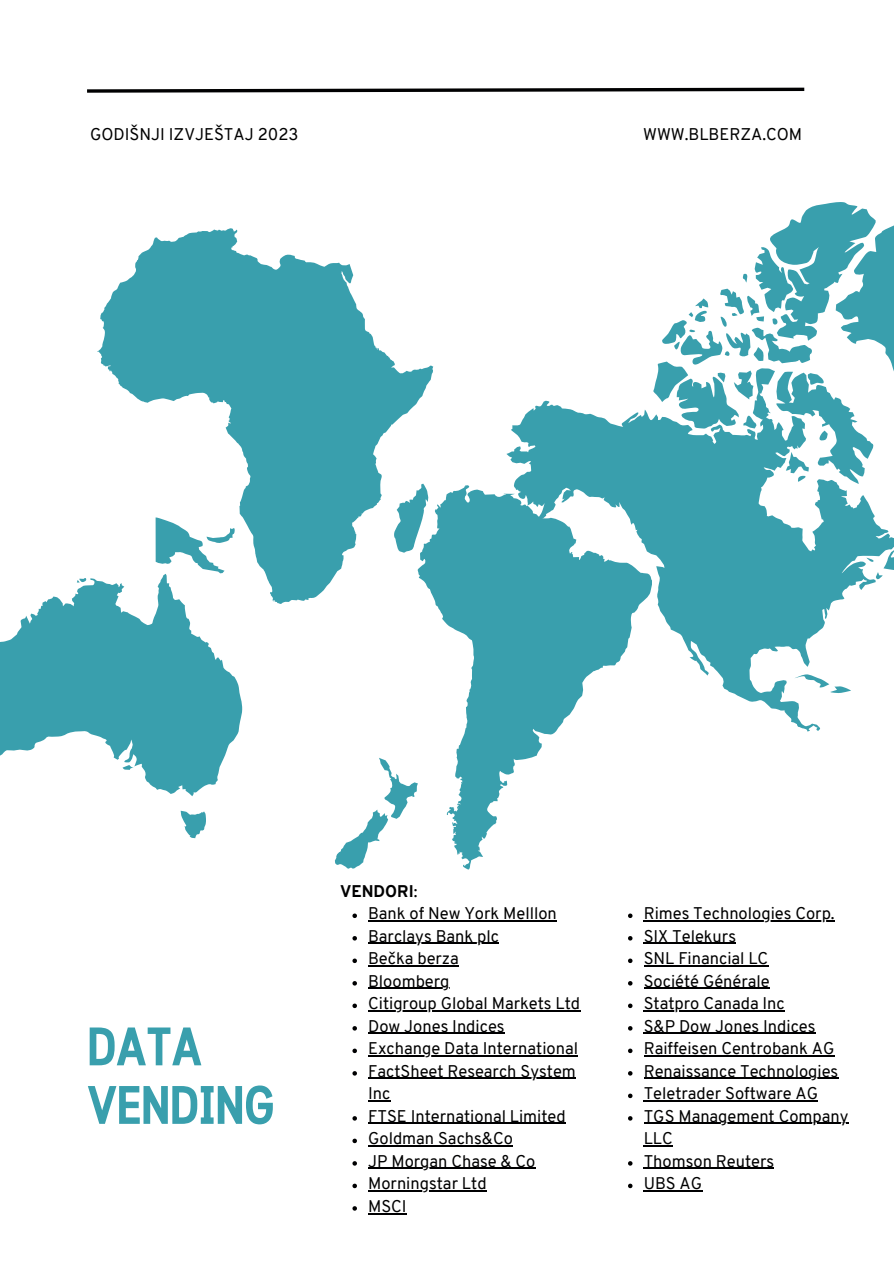
<style>
.page{position:relative;width:894px;height:1264px;background:#fff}
.page>*{position:absolute;margin:0;border:0;box-sizing:border-box;transform-origin:0 0}
.t1{font:700 54px/58.5px "Cloud Cond";color:#399fad}
.t2{font:16.5px/22.5px "Overpass";color:#000001}
.t3{font:800 16.5px "Overpass";color:#000001}
.s1{font-weight:400}
</style>
<div class="page">
<svg style="left:506px;top:202px;width:387px;height:529px"></svg>
<svg style="left:433px;top:485px;width:218px;height:384px;fill:#399fad"></svg>
<svg style="left:97px;top:228px;width:336px;height:369px;fill:#399fad"></svg>
<svg style="left:0;top:517px;width:418px;height:351px"></svg>
<svg style="left:87px;top:87px;width:718px;height:6px"></svg>
<svg style="left:352px;top:913px;width:5px;height:5px"></svg>
<hr style="left:368px;top:920px;width:188px;height:1px;background:#000001">
<svg style="left:352px;top:936px;width:5px;height:4px"></svg>
<hr style="left:368px;top:942px;width:131px;height:1px;background:#000001">
<svg style="left:352px;top:958px;width:5px;height:5px"></svg>
<hr style="left:368px;top:965px;width:91px;height:1px;background:#000001">
<svg style="left:352px;top:981px;width:5px;height:4px"></svg>
<hr style="left:368px;top:987px;width:81px;height:1px;background:#000001">
<svg style="left:352px;top:1003px;width:5px;height:5px"></svg>
<hr style="left:368px;top:1010px;width:212px;height:1px;background:#000001">
<svg style="left:352px;top:1026px;width:5px;height:4px"></svg>
<hr style="left:368px;top:1032px;width:136px;height:1px;background:#000001">
<svg style="left:352px;top:1048px;width:5px;height:5px"></svg>
<hr style="left:368px;top:1055px;width:210px;height:1px;background:#000001">
<svg style="left:352px;top:1071px;width:5px;height:4px"></svg>
<hr style="left:368px;top:1077px;width:207px;height:1px;background:#000001">
<svg style="left:368px;top:1100px;width:22px;height:1px"></svg>
<svg style="left:352px;top:1116px;width:5px;height:4px"></svg>
<hr style="left:368px;top:1122px;width:197px;height:1px;background:#000001">
<svg style="left:352px;top:1138px;width:5px;height:5px"></svg>
<hr style="left:368px;top:1145px;width:145px;height:1px;background:#000001">
<svg style="left:352px;top:1161px;width:5px;height:4px"></svg>
<hr style="left:368px;top:1167px;width:167px;height:1px;background:#000001">
<svg style="left:352px;top:1183px;width:5px;height:5px"></svg>
<hr style="left:368px;top:1190px;width:118px;height:1px;background:#000001">
<svg style="left:352px;top:1206px;width:5px;height:4px"></svg>
<hr style="left:368px;top:1212px;width:38px;height:1px;background:#000001">
<svg style="left:628px;top:913px;width:4px;height:5px"></svg>
<hr style="left:643px;top:920px;width:191px;height:1px;background:#000001">
<svg style="left:628px;top:936px;width:4px;height:4px"></svg>
<hr style="left:643px;top:942px;width:92px;height:1px;background:#000001">
<svg style="left:628px;top:958px;width:4px;height:5px"></svg>
<hr style="left:643px;top:965px;width:125px;height:1px;background:#000001">
<svg style="left:628px;top:981px;width:4px;height:4px"></svg>
<hr style="left:653px;top:987px;width:116px;height:1px;background:#000001">
<svg style="left:628px;top:1003px;width:4px;height:5px"></svg>
<hr style="left:643px;top:1010px;width:141px;height:1px;background:#000001">
<svg style="left:628px;top:1026px;width:4px;height:4px"></svg>
<hr style="left:643px;top:1032px;width:35px;height:1px;background:#000001">
<hr style="left:678px;top:1032px;width:137px;height:1px;background:#000001">
<svg style="left:628px;top:1048px;width:4px;height:5px"></svg>
<hr style="left:654px;top:1055px;width:180px;height:1px;background:#000001">
<svg style="left:628px;top:1071px;width:4px;height:4px"></svg>
<hr style="left:643px;top:1077px;width:195px;height:1px;background:#000001">
<svg style="left:628px;top:1093px;width:4px;height:5px"></svg>
<hr style="left:643px;top:1100px;width:174px;height:1px;background:#000001">
<svg style="left:628px;top:1116px;width:4px;height:4px"></svg>
<hr style="left:643px;top:1122px;width:205px;height:1px;background:#000001">
<svg style="left:643px;top:1145px;width:29px;height:1px"></svg>
<svg style="left:628px;top:1161px;width:4px;height:4px"></svg>
<hr style="left:643px;top:1167px;width:131px;height:1px;background:#000001">
<svg style="left:628px;top:1183px;width:4px;height:5px"></svg>
<svg style="left:643px;top:1190px;width:22px;height:1px"></svg>
<hr style="left:665px;top:1190px;width:37px;height:1px;background:#000001">
<p class="t2" style="left:90px;top:124px;width:210px">GODIŠNJI IZVJEŠTAJ 2023</p>
<p class="t2" style="left:643px;top:124px;width:160px">WWW.BLBERZA.COM</p>
<h2 class="t1" style="left:87px;top:1021px;width:188px">DATA<br>VENDING</h2>
<h2 class="t3" style="left:340px;top:884px;width:79px">VENDORI<span class="s1">:</span></h2>
<p class="t2" style="left:368px;top:903px;width:190px">Bank of New York Melllon</p>
<p class="t2" style="left:368px;top:926px;width:132px">Barclays Bank plc</p>
<p class="t2" style="left:368px;top:948px;width:92px">Bečka berza</p>
<p class="t2" style="left:368px;top:971px;width:83px">Bloomberg</p>
<h2 class="t2" style="left:368px;top:993px;width:213px">Citigroup Global Markets Ltd</h2>
<p class="t2" style="left:368px;top:1016px;width:138px">Dow Jones Indices</p>
<p class="t2" style="left:368px;top:1038px;width:211px">Exchange Data International</p>
<p class="t2" style="left:368px;top:1061px;width:209px">FactSheet Research System<br>Inc</p>
<p class="t2" style="left:368px;top:1106px;width:199px">FTSE International Limited</p>
<p class="t2" style="left:368px;top:1128px;width:146px">Goldman Sachs&amp;Co</p>
<p class="t2" style="left:368px;top:1151px;width:169px">JP Morgan Chase &amp; Co</p>
<p class="t2" style="left:368px;top:1173px;width:120px">Morningstar Ltd</p>
<p class="t2" style="left:368px;top:1196px;width:40px">MSCI</p>
<p class="t2" style="left:643px;top:903px;width:192px">Rimes Technologies Corp.</p>
<p class="t2" style="left:643px;top:926px;width:94px">SIX Telekurs</p>
<p class="t2" style="left:643px;top:948px;width:126px">SNL Financial LC</p>
<h1 class="t2" style="left:643px;top:971px;width:127px">Société Générale</h1>
<p class="t2" style="left:643px;top:993px;width:143px">Statpro Canada Inc</p>
<p class="t2" style="left:643px;top:1016px;width:173px">S&amp;P Dow Jones Indices</p>
<p class="t2" style="left:643px;top:1038px;width:192px">Raiffeisen Centrobank AG</p>
<p class="t2" style="left:643px;top:1061px;width:196px">Renaissance Technologies</p>
<p class="t2" style="left:643px;top:1083px;width:176px">Teletrader Software AG</p>
<p class="t2" style="left:643px;top:1106px;width:206px">TGS Management Company<br>LLC</p>
<p class="t2" style="left:643px;top:1151px;width:132px">Thomson Reuters</p>
<p class="t2" style="left:643px;top:1173px;width:60px">UBS AG</p>
</div>
